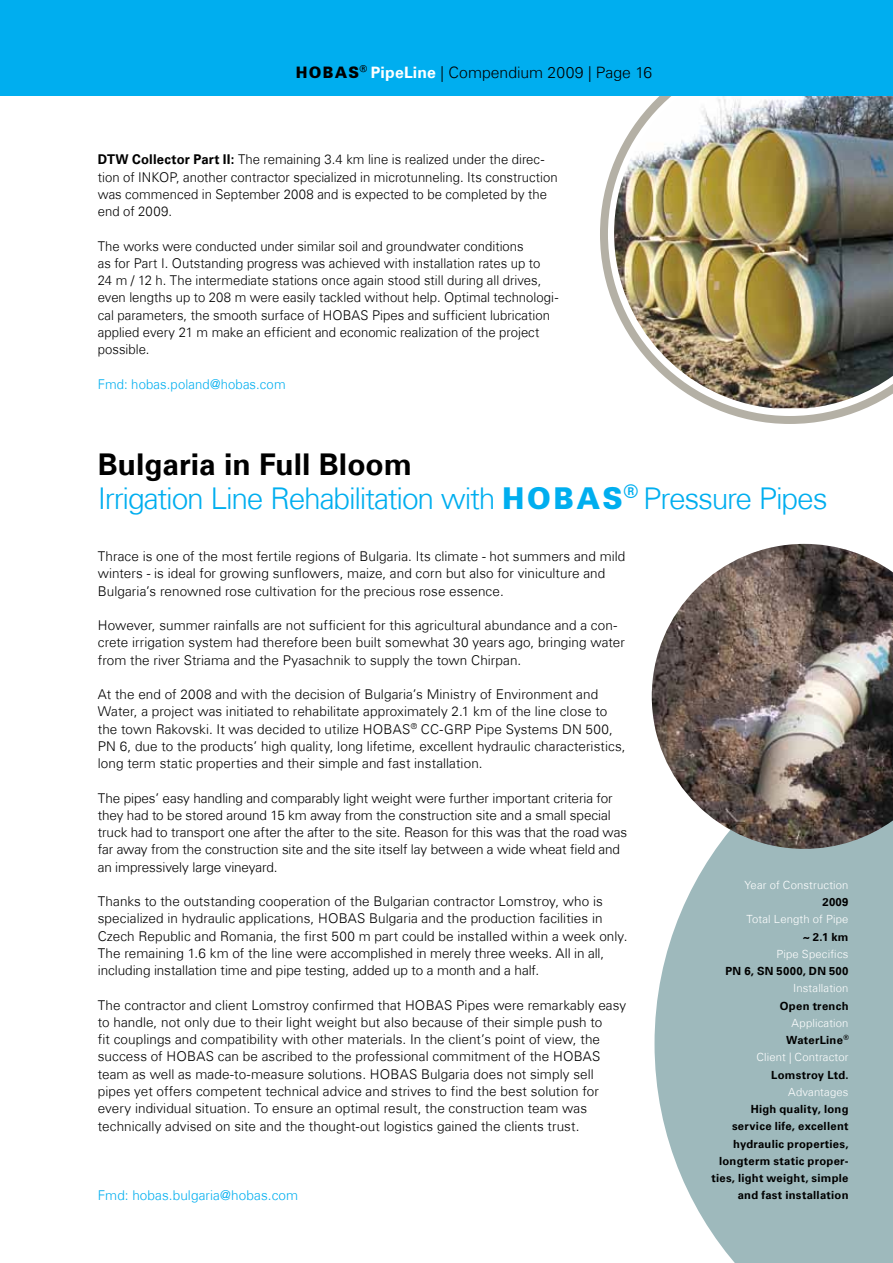
<style>
.page{position:relative;width:893px;height:1263px;background:#fff}
.page>*{position:absolute;margin:0;border:0;box-sizing:border-box;transform-origin:0 0}
.t1{font:300 30px "Univers Com 45";letter-spacing:-.04em;color:#00aeef}
.t2{font:700 30px "Univers Com 65";color:#000}
.t3{font:300 15.75px "Univers Com 45";color:#000}
.t4{font:300 13.5px/17.2px "Univers Com 45";letter-spacing:.005em;color:#000}
.t5{font:300 13.5px "Univers Com 45";letter-spacing:.01em;color:#00aeef}
.t6{font:700 11.25px/17.2px "Univers Com 65";letter-spacing:.025em;color:#000;text-align:right}
.t7{font:300 11.25px "Univers Com 45";letter-spacing:.015em;color:#fff}
.s1{font-family:"HOBAS";font-weight:400}
.s2{font-family:"Univers Com 65";font-weight:700;color:#fff}
.s3{font-family:"Univers Com 65";font-weight:700}
</style>
<div class="page">
<svg style="left:600px;top:95px;width:266px;height:329px"></svg>
<img style="left:614px;top:95px;width:279px;height:313px">
<svg style="left:654px;top:849px;width:239px;height:414px;background:#a7bfc2"></svg>
<img style="left:652px;top:544px;width:241px;height:305px">
<div style="left:0;top:0;width:893px;height:95px;background:#00aeef"></div>
<p class="t3" style="left:296px;top:63px;width:358px"><span class="s1">h</span> <span class="s2">PipeLine</span> | Compendium 2009 | Page 16</p>
<p class="t4" style="left:98px;top:151px;width:461px"><span class="s3">DTW Collector Part II:</span> The remaining 3.4 km line is realized under the direc&shy;tion of INKOP, another contractor specialized in microtunneling. Its construction was commenced in September 2008 and is expected to be completed by the end of 2009.</p>
<p class="t4" style="left:98px;top:237px;width:462px">The works were conducted under similar soil and groundwater conditions<br>as for Part I. Outstanding progress was achieved with installation rates up to<br>24 m / 12 h. The intermediate stations once again stood still during all drives, even lengths up to 208 m were easily tackled without help. Optimal technologi&shy;cal parameters, the smooth surface of HOBAS Pipes and sufficient lubrication applied every 21 m make an efficient and economic realization of the project possible.</p>
<p class="t5" style="left:98px;top:376px;width:189px">Fmd: hobas.poland@hobas.com</p>
<h1 class="t2" style="left:98px;top:446px;width:316px">Bulgaria in Full Bloom</h1>
<h1 class="t1" style="left:98px;top:480px;width:731px">Irrigation Line Rehabilitation with <span class="s1">h</span> Pressure Pipes</h1>
<p class="t4" style="left:98px;top:548px;width:529px">Thrace is one of the most fertile regions of Bulgaria. Its climate - hot summers and mild winters - is ideal for growing sunflowers, maize, and corn but also for viniculture and<br>Bulgaria’s renowned rose cultivation for the precious rose essence.</p>
<p class="t4" style="left:98px;top:617px;width:529px">However, summer rainfalls are not sufficient for this agricultural abundance and a con&shy;crete irrigation system had therefore been built somewhat 30 years ago, bringing water from the river Striama and the Pyasachnik to supply the town Chirpan.</p>
<p class="t4" style="left:98px;top:686px;width:529px">At the end of 2008 and with the decision of Bulgaria’s Ministry of Environment and Water, a project was initiated to rehabilitate approximately 2.1 km of the line close to the town Rakovski. It was decided to utilize HOBAS<sup>®</sup> CC-GRP Pipe Systems DN 500, PN 6, due to the products’ high quality, long lifetime, excellent hydraulic characteristics, long term static properties and their simple and fast installation.</p>
<p class="t4" style="left:98px;top:789px;width:531px">The pipes’ easy handling and comparably light weight were further important criteria for they had to be stored around 15 km away from the construction site and a small special truck had to transport one after the after to the site. Reason for this was that the road was far away from the construction site and the site itself lay between a wide wheat field and an impressively large vineyard.</p>
<p class="t4" style="left:98px;top:893px;width:531px">Thanks to the outstanding cooperation of the Bulgarian contractor Lomstroy, who is specialized in hydraulic applications, HOBAS Bulgaria and the production facilities in Czech Republic and Romania, the first 500 m part could be installed within a week only.<br>The remaining 1.6 km of the line were accomplished in merely three weeks. All in all, including installation time and pipe testing, added up to a month and a half.</p>
<p class="t4" style="left:98px;top:996px;width:530px">The contractor and client Lomstroy confirmed that HOBAS Pipes were remarkably easy to handle, not only due to their light weight but also because of their simple push to<br>fit couplings and compatibility with other materials. In the client’s point of view, the success of HOBAS can be ascribed to the professional commitment of the HOBAS team as well as made-to-measure solutions. HOBAS Bulgaria does not simply sell pipes yet offers competent technical advice and strives to find the best solution for every individual situation. To ensure an optimal result, the construction team was technically advised on site and the thought-out logistics gained the clients trust.</p>
<p class="t7" style="left:744px;top:878px;width:106px">Year of Construction</p>
<p class="t6" style="left:822px;top:893px;width:28px">2009</p>
<p class="t7" style="left:746px;top:912px;width:104px">Total Length of Pipe</p>
<p class="t6" style="left:803px;top:928px;width:47px">~ 2.1 km</p>
<p class="t7" style="left:776px;top:947px;width:74px">Pipe Specifics</p>
<p class="t6" style="left:725px;top:962px;width:125px">PN 6, SN 5000, DN 500</p>
<p class="t7" style="left:793px;top:981px;width:57px">Installation</p>
<p class="t6" style="left:780px;top:997px;width:70px">Open trench</p>
<p class="t7" style="left:792px;top:1016px;width:58px">Application</p>
<p class="t6" style="left:786px;top:1031px;width:64px">WaterLine<span class="s1">r</span></p>
<p class="t7" style="left:757px;top:1050px;width:93px">Client | Contractor</p>
<p class="t6" style="left:771px;top:1066px;width:79px">Lomstroy Ltd.</p>
<p class="t7" style="left:788px;top:1085px;width:62px">Advantages</p>
<p class="t6" style="left:711px;top:1100px;width:139px">High quality, long service life, excellent hydraulic properties, longterm static proper&shy;ties, light weight, simple and fast installation</p>
<p class="t5" style="left:98px;top:1186px;width:202px">Fmd: hobas.bulgaria@hobas.com</p>
</div>
